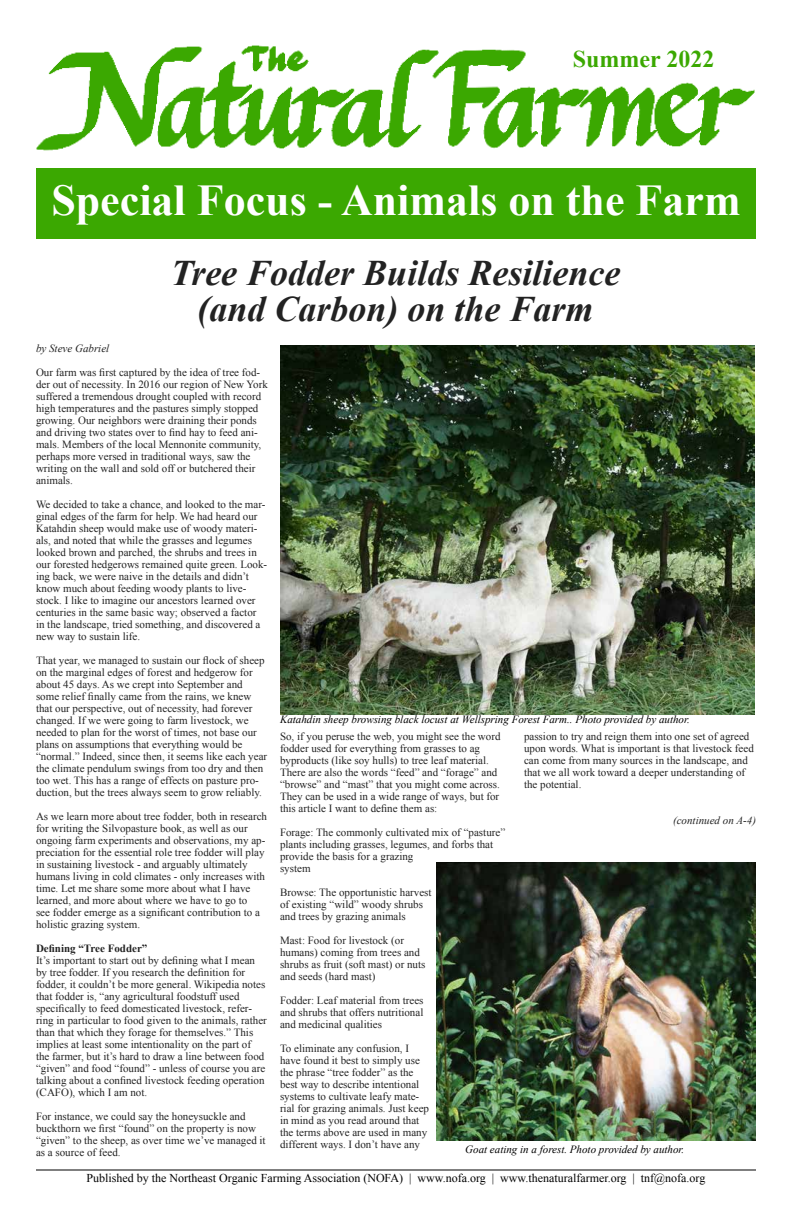
<style>
.page{position:relative;width:792px;height:1224px;background:#fff}
.page>*{position:absolute;margin:0;border:0;box-sizing:border-box;transform-origin:0 0}
.t1{font:700 44px "Times New Roman";color:#fff}
.t2{font:italic 700 36px/36px "Times New Roman";color:#222;text-align:center}
.t3{font:700 24px "Times New Roman";color:#3ba801}
.t4{font:12px "Times New Roman";color:#000}
.t5{font:11px/12px "Times New Roman";color:#222}
.t6{font:italic 11px "Times New Roman";color:#000}
.t7{font:italic 11px "Times New Roman";color:#222}
.t8{font:700 11px "Times New Roman";color:#222}
</style>
<div class="page">
<img style="left:36px;top:45px;width:719px;height:106px">
<div style="left:36px;top:168px;width:720px;height:71px;background:#3ba801"></div>
<hr style="left:36px;top:1170px;width:720px;height:1px;background:#000">
<img style="left:280px;top:345px;width:475px;height:369px">
<img style="left:436px;top:863px;width:320px;height:278px">
<h3 class="t3" style="left:573px;top:42px;width:143px">Summer 2022</h3>
<h1 class="t1" style="left:51px;top:170px;width:691px">Special Focus - Animals on the Farm</h1>
<h2 class="t2" style="left:171px;top:254px;width:451px">Tree Fodder Builds Resilience (and Carbon) on the Farm</h2>
<p class="t7" style="left:36px;top:341px;width:75px">by Steve Gabriel</p>
<p class="t5" style="left:36px;top:366px;width:233px">Our farm was first captured by the idea of tree fod&shy;der out of necessity. In 2016 our region of New York suffered a tremendous drought coupled with record high temperatures and the pastures simply stopped growing. Our neighbors were draining their ponds and driving two states over to find hay to feed ani&shy;mals. Members of the local Mennonite community, perhaps more versed in traditional ways, saw the writing on the wall and sold off or butchered their animals.</p>
<p class="t5" style="left:36px;top:498px;width:233px">We decided to take a chance, and looked to the mar&shy;ginal edges of the farm for help. We had heard our Katahdin sheep would make use of woody materi&shy;als, and noted that while the grasses and legumes looked brown and parched, the shrubs and trees in our forested hedgerows remained quite green. Look&shy;ing back, we were naive in the details and didn’t know much about feeding woody plants to live&shy;stock. I like to imagine our ancestors learned over centuries in the same basic way; observed a factor in the landscape, tried something, and discovered a new way to sustain life.</p>
<p class="t5" style="left:36px;top:654px;width:233px">That year, we managed to sustain our flock of sheep on the marginal edges of forest and hedgerow for about 45 days. As we crept into September and some relief finally came from the rains, we knew that our perspective, out of necessity, had forever changed. If we were going to farm livestock, we needed to plan for the worst of times, not base our plans on assumptions that everything would be “normal.” Indeed, since then, it seems like each year the climate pendulum swings from too dry and then too wet. This has a range of effects on pasture pro&shy;duction, but the trees always seem to grow reliably.</p>
<p class="t5" style="left:36px;top:810px;width:233px">As we learn more about tree fodder, both in research for writing the Silvopasture book, as well as our ongoing farm experiments and observations, my ap&shy;preciation for the essential role tree fodder will play in sustaining livestock - and arguably ultimately humans living in cold climates - only increases with time. Let me share some more about what I have learned, and more about where we have to go to<br>see fodder emerge as a significant contribution to a holistic grazing system.</p>
<p class="t8" style="left:36px;top:941px;width:113px">Defining “Tree Fodder”</p>
<p class="t5" style="left:36px;top:954px;width:232px">It’s important to start out by defining what I mean by tree fodder. If you research the definition for fodder, it couldn’t be more general. Wikipedia notes that fodder is, “any agricultural foodstuff used specifically to feed domesticated livestock, refer&shy;ring in particular to food given to the animals, rather than that which they forage for themselves.” This implies at least some intentionality on the part of the farmer, but it’s hard to draw a line between food “given” and food “found” - unless of course you are talking about a confined livestock feeding operation (CAFO), which I am not.</p>
<p class="t5" style="left:36px;top:1110px;width:231px">For instance, we could say the honeysuckle and buckthorn we first “found” on the property is now “given” to the sheep, as over time we’ve managed it as a source of feed.</p>
<p class="t6" style="left:280px;top:712px;width:411px">Katahdin sheep browsing black locust at Wellspring Forest Farm.. Photo provided by author.</p>
<p class="t5" style="left:280px;top:730px;width:222px">So, if you peruse the web, you might see the word fodder used for everything from grasses to ag byproducts (like soy hulls) to tree leaf material.<br>There are also the words “feed” and “forage” and “browse” and “mast” that you might come across.<br>They can be used in a wide range of ways, but for this article I want to define them as:</p>
<p class="t5" style="left:280px;top:826px;width:227px">Forage: The commonly cultivated mix of “pasture” plants including grasses, legumes, and forbs that provide the basis for a grazing<br>system</p>
<p class="t5" style="left:280px;top:886px;width:153px">Browse: The opportunistic harvest of existing “wild” woody shrubs and trees by grazing animals</p>
<p class="t5" style="left:280px;top:934px;width:147px">Mast: Food for livestock (or humans) coming from trees and shrubs as fruit (soft mast) or nuts and seeds (hard mast)</p>
<p class="t5" style="left:280px;top:994px;width:145px;text-align:justify">Fodder: Leaf material from trees and shrubs that offers nutritional and medicinal qualities</p>
<p class="t5" style="left:280px;top:1042px;width:151px">To eliminate any confusion, I have found it best to simply use the phrase “tree fodder” as the best way to describe intentional systems to cultivate leafy mate&shy;rial for grazing animals. Just keep in mind as you read around that the terms above are used in many different ways. I don’t have any</p>
<p class="t5" style="left:524px;top:730px;width:231px">passion to try and reign them into one set of agreed upon words. What is important is that livestock feed can come from many sources in the landscape, and that we all work toward a deeper understanding of the potential.</p>
<p class="t7" style="left:673px;top:813px;width:84px">(continued on A-4)</p>
<p class="t6" style="left:465px;top:1142px;width:221px">Goat eating in a forest. Photo provided by author.</p>
<p class="t4" style="left:87px;top:1170px;width:620px">Published by the Northeast Organic Farming Association (NOFA) | www.nofa.org | www.thenaturalfarmer.org | tnf@nofa.org</p>
</div>
